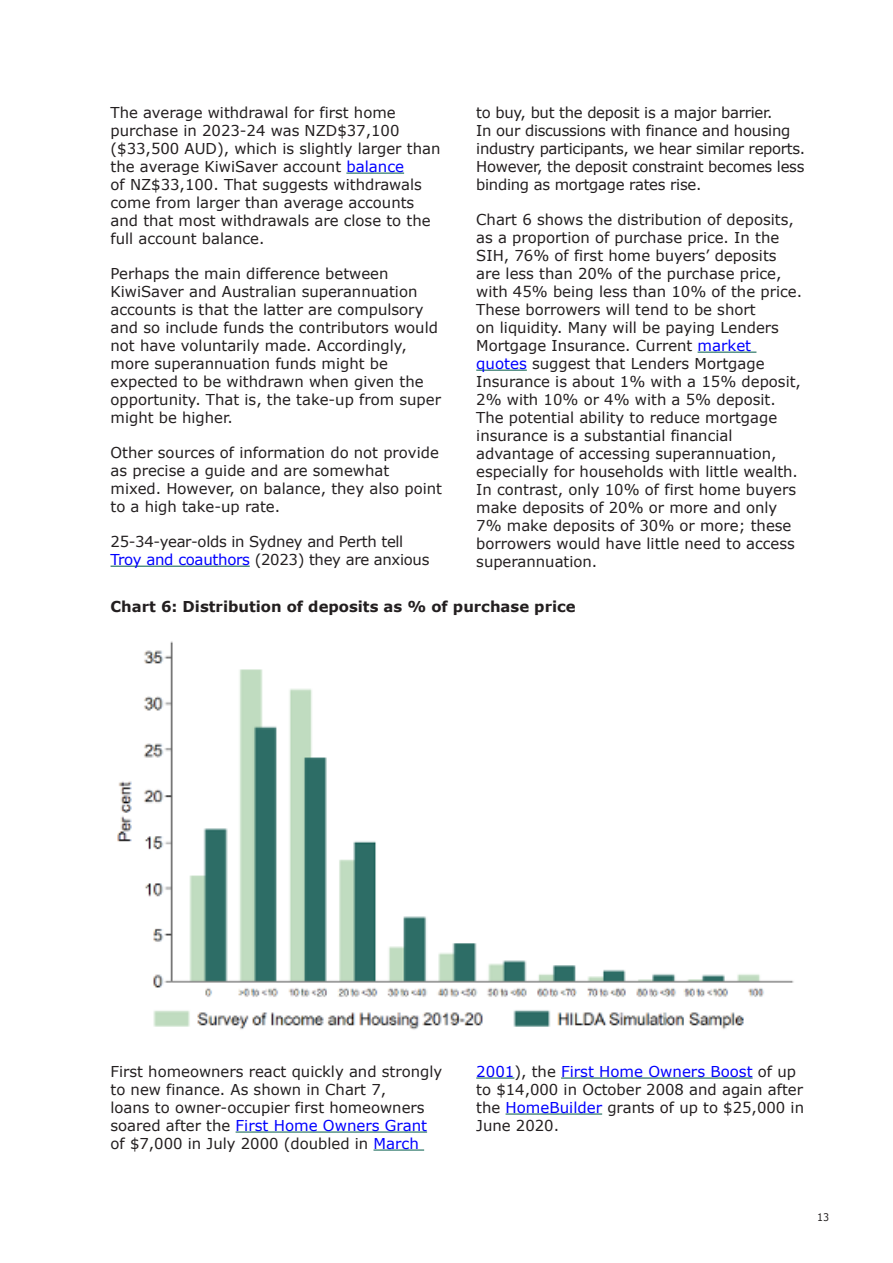
<style>
.page{position:relative;width:893px;height:1263px;background:#fff}
.page>*{position:absolute;margin:0;border:0;box-sizing:border-box;transform-origin:0 0}
._02_Text{font:15px/18px "Verdana";color:#231f20}
._02_Text-2{font:15px/18px "Verdana";letter-spacing:-.02em;color:#231f20}
._02_Text-3{font:700 15px "Verdana";color:#231f20}
.t1{font:10.5px "Verdana";color:#231f20;scale:.9 1}
.s1{color:#00f}
</style>
<div class="page">
<hr style="left:346px;top:173px;width:58px;height:1px;background:#005a48">
<hr style="left:111px;top:566px;width:139px;height:1px;background:#005a48">
<hr style="left:698px;top:352px;width:58px;height:1px;background:#005a48">
<hr style="left:476px;top:370px;width:51px;height:1px;background:#005a48">
<img style="left:117px;top:641px;width:677px;height:389px">
<hr style="left:236px;top:1131px;width:191px;height:1px;background:#005a48">
<hr style="left:373px;top:1149px;width:51px;height:1px;background:#005a48">
<hr style="left:476px;top:1077px;width:38px;height:1px;background:#005a48">
<hr style="left:561px;top:1077px;width:192px;height:1px;background:#005a48">
<hr style="left:506px;top:1113px;width:96px;height:1px;background:#005a48">
<p class="_02_Text" style="left:111px;top:104px;width:331px">The average withdrawal for first home purchase in 2023-24 was NZD$37,100 ($33,500 AUD), which is slightly larger than the average KiwiSaver account <span class="s1">balance<br></span>of NZ$33,100. That suggests withdrawals come from larger than average accounts and that most withdrawals are close to the full account balance.</p>
<p class="_02_Text" style="left:111px;top:265px;width:332px">Perhaps the main difference between KiwiSaver and Australian superannuation accounts is that the latter are compulsory and so include funds the contributors would not have voluntarily made. Accordingly, more superannuation funds might be expected to be withdrawn when given the opportunity. That is, the take-up from super might be higher.</p>
<p class="_02_Text" style="left:111px;top:444px;width:333px">Other sources of information do not provide as precise a guide and are somewhat mixed. However, on balance, they also point to a high take-up rate.</p>
<p class="_02_Text-2" style="left:111px;top:533px;width:320px">25-34-year-olds in Sydney and Perth tell<br><span class="s1">Troy and coauthors</span> (2023) they are anxious</p>
<p class="_02_Text-2" style="left:476px;top:104px;width:331px">to buy, but the deposit is a major barrier.<br>In our discussions with finance and housing industry participants, we hear similar reports.<br>However, the deposit constraint becomes less binding as mortgage rates rise.</p>
<p class="_02_Text" style="left:476px;top:211px;width:327px">Chart 6 shows the distribution of deposits, as a proportion of purchase price. In the SIH, 76% of first home buyers’ deposits are less than 20% of the purchase price, with 45% being less than 10% of the price.<br>These borrowers will tend to be short<br>on liquidity. Many will be paying Lenders Mortgage Insurance. Current <span class="s1">market quotes</span> suggest that Lenders Mortgage Insurance is about 1% with a 15% deposit, 2% with 10% or 4% with a 5% deposit.<br>The potential ability to reduce mortgage insurance is a substantial financial advantage of accessing superannuation, especially for households with little wealth.<br>In contrast, only 10% of first home buyers make deposits of 20% or more and only 7% make deposits of 30% or more; these borrowers would have little need to access superannuation.</p>
<p class="_02_Text-3" style="left:111px;top:597px;width:467px">Chart 6: Distribution of deposits as % of purchase price</p>
<p class="_02_Text" style="left:111px;top:1062px;width:333px">First homeowners react quickly and strongly to new finance. As shown in Chart 7,<br>loans to owner-occupier first homeowners soared after the <span class="s1">First Home Owners Grant </span>of $7,000 in July 2000 (doubled in <span class="s1">March</span></p>
<p class="_02_Text" style="left:476px;top:1062px;width:329px"><span class="s1">2001</span>), the <span class="s1">First Home Owners Boost</span> of up to $14,000 in October 2008 and again after the <span class="s1">HomeBuilder</span> grants of up to $25,000 in June 2020.</p>
<p class="t1" style="left:817px;top:1210px;width:15px">13</p>
</div>
